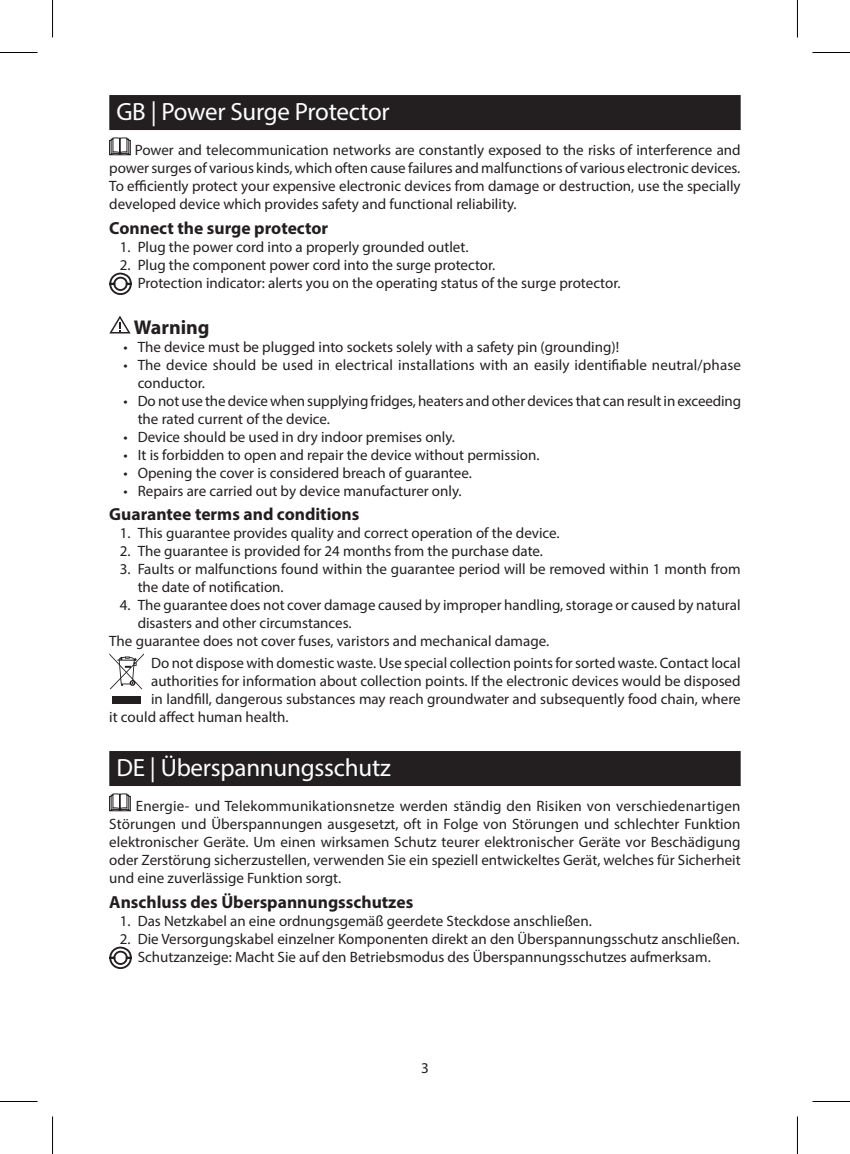
<style>
.page{position:relative;width:850px;height:1154px;background:#fff}
.page>*{position:absolute;margin:0;border:0;box-sizing:border-box;transform-origin:0 0}
.t1{font:25px "Myriad Pro";letter-spacing:-.01em;color:#fff}
.t2{font:700 20px "Myriad Pro";color:#231f20}
.t3{font:700 17.5px "Myriad Pro";color:#231f20}
.t4{font:15px/18px "Myriad Pro";color:#231f20}
</style>
<div class="page">
<div style="left:109px;top:95px;width:631px;height:35px;background:#231f20"></div>
<div style="left:109px;top:751px;width:631px;height:35px;background:#231f20"></div>
<svg style="left:109px;top:138px;width:21px;height:17px"></svg>
<svg style="left:109px;top:272px;width:23px;height:23px"></svg>
<svg style="left:109px;top:316px;width:21px;height:17px"></svg>
<svg style="left:109px;top:653px;width:35px;height:36px"></svg>
<div style="left:112px;top:696px;width:29px;height:8px;background:#231f20"></div>
<svg style="left:109px;top:794px;width:21px;height:17px"></svg>
<svg style="left:109px;top:946px;width:23px;height:23px"></svg>
<hr style="left:0;top:52px;width:38px;height:1px;background:#000">
<hr style="left:812px;top:52px;width:37px;height:1px;background:#000">
<hr style="left:0;top:1101px;width:38px;height:1px;background:#000">
<hr style="left:812px;top:1101px;width:37px;height:1px;background:#000">
<hr style="left:52px;top:0;width:1px;height:38px;background:#000">
<hr style="left:52px;top:1116px;width:1px;height:38px;background:#000">
<hr style="left:796px;top:0;width:1px;height:38px;background:#000">
<hr style="left:796px;top:1116px;width:1px;height:38px;background:#000">
<h1 class="t1" style="left:116px;top:97px;width:275px">GB | Power Surge Protector</h1>
<p class="t4" style="left:109px;top:141px;width:632px;text-align:justify;text-indent:25px">Power and telecommunication networks are constantly exposed to the risks of interference and power surges of various kinds, which often cause failures and malfunctions of various electronic devices.<br>To efficiently protect your expensive electronic devices from damage or destruction, use the specially developed device which provides safety and functional reliability.</p>
<p class="t3" style="left:109px;top:216px;width:220px">Connect the surge protector</p>
<p class="t4" style="left:120px;top:237px;width:350px">1. Plug the power cord into a properly grounded outlet.</p>
<p class="t4" style="left:138px;top:255px;width:484px;text-indent:-18px">2. Plug the component power cord into the surge protector.<br>Protection indicator: alerts you on the operating status of the surge protector.</p>
<h2 class="t2" style="left:134px;top:314px;width:77px">Warning</h2>
<p class="t4" style="left:123px;top:337px;width:497px">• The device must be plugged into sockets solely with a safety pin (grounding)!</p>
<p class="t4" style="left:138px;top:355px;width:604px;text-indent:-14px">• The device should be used in electrical installations with an easily identifiable neutral/phase conductor.</p>
<p class="t4" style="left:138px;top:391px;width:604px;text-indent:-14px">• Do not use the device when supplying fridges, heaters and other devices that can result in exceeding the rated current of the device.</p>
<p class="t4" style="left:123px;top:427px;width:333px">• Device should be used in dry indoor premises only.</p>
<p class="t4" style="left:123px;top:445px;width:417px">• It is forbidden to open and repair the device without permission.</p>
<p class="t4" style="left:123px;top:463px;width:349px">• Opening the cover is considered breach of guarantee.</p>
<p class="t4" style="left:123px;top:481px;width:339px">• Repairs are carried out by device manufacturer only.</p>
<p class="t3" style="left:109px;top:503px;width:251px">Guarantee terms and conditions</p>
<p class="t4" style="left:120px;top:524px;width:441px">1. This guarantee provides quality and correct operation of the device.</p>
<p class="t4" style="left:120px;top:542px;width:424px">2. The guarantee is provided for 24 months from the purchase date.</p>
<p class="t4" style="left:138px;top:560px;width:604px;text-indent:-18px">3. Faults or malfunctions found within the guarantee period will be removed within 1 month from the date of notification.</p>
<p class="t4" style="left:120px;top:596px;width:622px">4. The guarantee does not cover damage caused by improper handling, storage or caused by natural</p>
<p class="t4" style="left:138px;top:614px;width:215px">disasters and other circumstances.</p>
<p class="t4" style="left:109px;top:632px;width:441px">The guarantee does not cover fuses, varistors and mechanical damage.</p>
<p class="t4" style="left:151px;top:653px;width:590px">Do not dispose with domestic waste. Use special collection points for sorted waste. Contact local</p>
<p class="t4" style="left:151px;top:671px;width:590px">authorities for information about collection points. If the electronic devices would be disposed</p>
<p class="t4" style="left:151px;top:689px;width:590px">in landfill, dangerous substances may reach groundwater and subsequently food chain, where</p>
<p class="t4" style="left:109px;top:707px;width:181px">it could affect human health.</p>
<h1 class="t1" style="left:116px;top:753px;width:276px">DE | Überspannungsschutz</h1>
<p class="t4" style="left:109px;top:797px;width:632px;text-align:justify;text-indent:26px">Energie- und Telekommunikationsnetze werden ständig den Risiken von verschiedenartigen Störungen und Überspannungen ausgesetzt, oft in Folge von Störungen und schlechter Funktion elektronischer Geräte. Um einen wirksamen Schutz teurer elektronischer Geräte vor Beschädigung oder Zerstörung sicherzustellen, verwenden Sie ein speziell entwickeltes Gerät, welches für Sicherheit und eine zuverlässige Funktion sorgt.</p>
<p class="t3" style="left:109px;top:890px;width:305px">Anschluss des Überspannungsschutzes</p>
<p class="t4" style="left:120px;top:911px;width:473px">1. Das Netzkabel an eine ordnungsgemäß geerdete Steckdose anschließen.</p>
<p class="t4" style="left:138px;top:929px;width:603px;text-indent:-18px">2. Die Versorgungskabel einzelner Komponenten direkt an den Überspannungsschutz anschließen.<br>Schutzanzeige: Macht Sie auf den Betriebsmodus des Überspannungsschutzes aufmerksam.</p>
<p class="t4" style="left:421px;top:1059px;width:9px">3</p>
</div>
